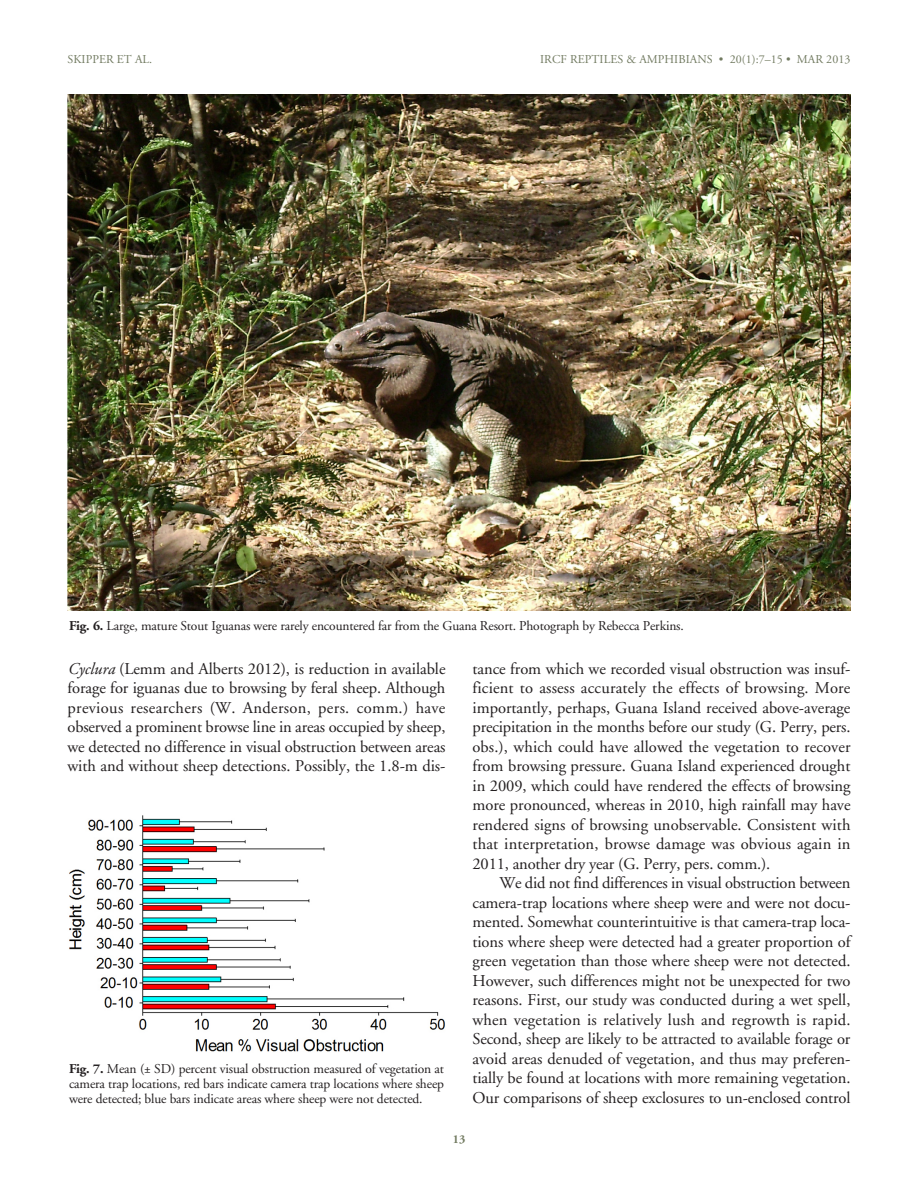
<style>
.page{position:relative;width:918px;height:1188px;background:#fff}
.page>*{position:absolute;margin:0;border:0;box-sizing:border-box;transform-origin:0 0}
.TEXT{font:16.5px/19.5px "Adobe Garamond";letter-spacing:-.01em;color:#231f20;text-align:justify}
.Figure_Caption{font:13.5px/15px "Adobe Garamond";letter-spacing:-.01em;color:#231f20;text-align:justify}
.Running_Head_RIGHT{font:12px "Adobe Garamond";letter-spacing:.005em;color:#717a60}
.t1{font:700 12px "Adobe Garamond";color:#717a60}
.s1{font-weight:700}
.s2{font-style:italic}
</style>
<div class="page">
<img style="left:68px;top:94px;width:782px;height:516px">
<img style="left:69px;top:815px;width:376px;height:237px">
<p class="Running_Head_RIGHT" style="left:68px;top:53px;width:86px">SKIPPER ET AL.</p>
<p class="Running_Head_RIGHT" style="left:540px;top:53px;width:312px">IRCF REPTILES &amp; AMPHIBIANS • 20(1):7–15 • MAR 2013</p>
<p class="Figure_Caption" style="left:69px;top:619px;width:616px"><span class="s1">Fig. 6.</span> Large, mature Stout Iguanas were rarely encountered far from the Guana Resort. Photograph by Rebecca Perkins.</p>
<p class="TEXT" style="left:68px;top:659px;width:380px"><span class="s2">Cyclura</span> (Lemm and Alberts 2012), is reduction in available forage for iguanas due to browsing by feral sheep. Although previous researchers (W. Anderson, pers. comm.) have observed a prominent browse line in areas occupied by sheep, we detected no difference in visual obstruction between areas with and without sheep detections. Possibly, the 1.8-m dis-</p>
<p class="TEXT" style="left:472px;top:659px;width:380px">tance from which we recorded visual obstruction was insuf&shy;ficient to assess accurately the effects of browsing. More importantly, perhaps, Guana Island received above-average precipitation in the months before our study (G. Perry, pers. obs.), which could have allowed the vegetation to recover from browsing pressure. Guana Island experienced drought in 2009, which could have rendered the effects of browsing more pronounced, whereas in 2010, high rainfall may have rendered signs of browsing unobservable. Consistent with that interpretation, browse damage was obvious again in 2011, another dry year (G. Perry, pers. comm.).</p>
<p class="TEXT" style="left:472px;top:874px;width:380px;text-indent:27px">We did not find differences in visual obstruction between camera-trap locations where sheep were and were not docu&shy;mented. Somewhat counterintuitive is that camera-trap loca&shy;tions where sheep were detected had a greater proportion of green vegetation than those where sheep were not detected.<br>However, such differences might not be unexpected for two reasons. First, our study was conducted during a wet spell, when vegetation is relatively lush and regrowth is rapid.<br>Second, sheep are likely to be attracted to available forage or avoid areas denuded of vegetation, and thus may preferen&shy;tially be found at locations with more remaining vegetation.<br>Our comparisons of sheep exclosures to un-enclosed control</p>
<p class="Figure_Caption" style="left:69px;top:1062px;width:377px"><span class="s1">Fig. 7.</span> Mean (± SD) percent visual obstruction measured of vegetation at camera trap locations, red bars indicate camera trap locations where sheep were detected; blue bars indicate areas where sheep were not detected.</p>
<p class="t1" style="left:453px;top:1132px;width:14px">13</p>
</div>
